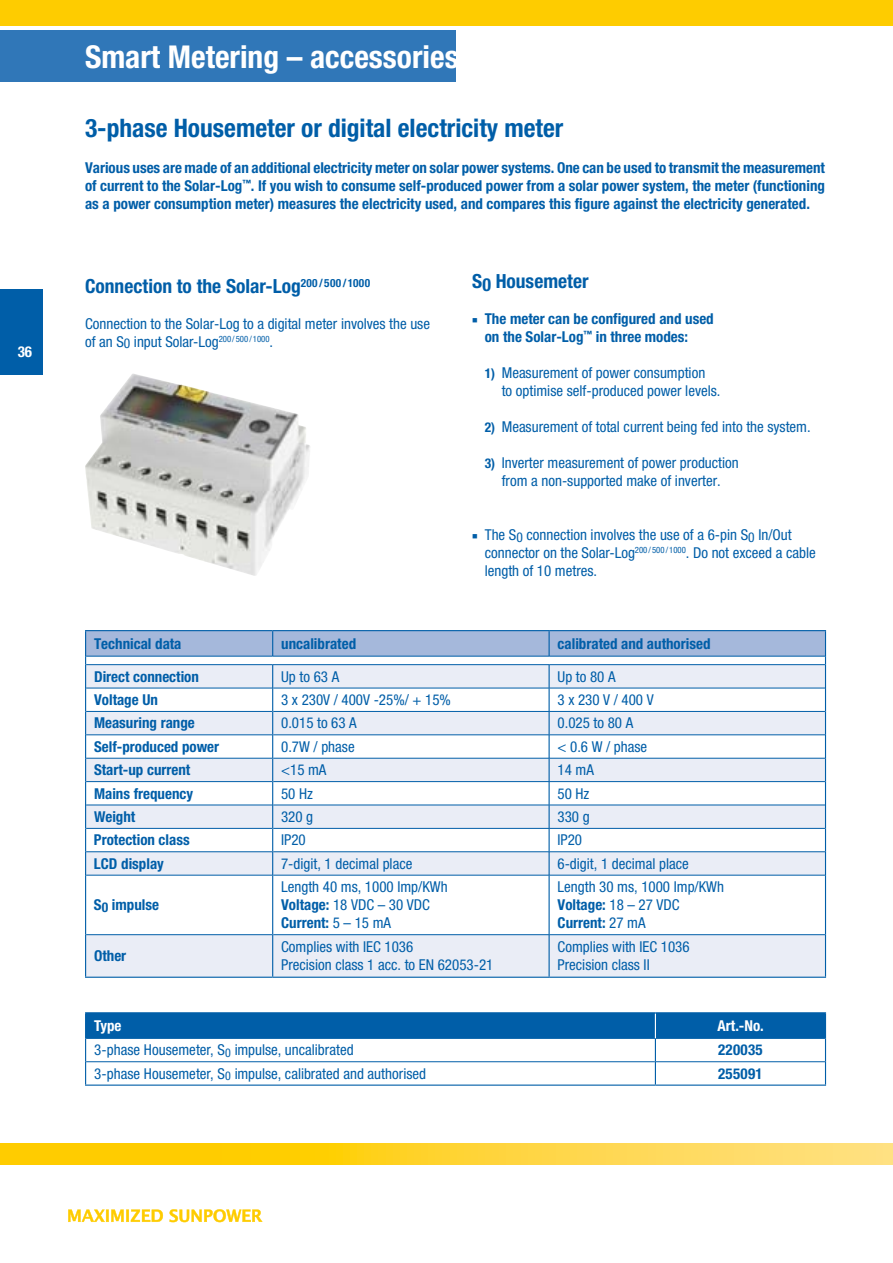
<style>
.page{position:relative;width:893px;height:1263px;background:#fff}
.page>*{position:absolute;margin:0;border:0;box-sizing:border-box;transform-origin:0 0}
.t1{font:700 condensed 31.5px "Helvetica Neue LT Pro";color:#fff}
.t2{font:700 condensed 25.5px "Helvetica Neue LT Pro";color:#005ea8}
.t3{font:700 condensed 19.5px "Helvetica Neue LT Pro";color:#005ea8}
.t4{font:condensed 15px/18px "Helvetica Neue LT Pro";color:#005ea8}
.t5{font:700 condensed 15px/18px "Helvetica Neue LT Pro";color:#005ea8;text-align:justify}
.t6{font:700 condensed 15px "Helvetica Neue LT Pro";color:#fff}
.s1{font-weight:700;font-size:13.5px}
.s2{font-weight:700}
</style>
<div class="page">
<div style="left:0;top:0;width:893px;height:26px;background:#fecc00"></div>
<svg style="left:68px;top:1209px;width:195px;height:13px"></svg>
<svg style="left:0;top:1144px;width:893px;height:20px;background:#ffd332"></svg>
<div style="left:0;top:289px;width:43px;height:85px;background:#005ea8"></div>
<div style="left:0;top:31px;width:455px;height:51px;background:#3077b8"></div>
<svg style="left:86px;top:876px;width:739px;height:101px"></svg>
<hr style="left:549px;top:875px;width:1px;height:59px;background:#005ea8">
<hr style="left:549px;top:935px;width:1px;height:42px;background:#005ea8">
<hr style="left:86px;top:875px;width:186px;height:1px;background:#005ea8">
<hr style="left:273px;top:875px;width:276px;height:1px;background:#005ea8">
<hr style="left:549px;top:875px;width:276px;height:1px;background:#005ea8">
<hr style="left:86px;top:934px;width:186px;height:1px;background:#005ea8">
<hr style="left:273px;top:934px;width:276px;height:1px;background:#005ea8">
<hr style="left:549px;top:934px;width:276px;height:1px;background:#005ea8">
<hr style="left:272px;top:875px;width:1px;height:60px;background:#005ea8">
<hr style="left:272px;top:935px;width:1px;height:42px;background:#005ea8">
<hr style="left:85px;top:630px;width:188px;height:1px;background:#005ea8">
<hr style="left:273px;top:630px;width:276px;height:1px;background:#005ea8">
<hr style="left:549px;top:630px;width:277px;height:1px;background:#005ea8">
<svg style="left:85px;top:631px;width:741px;height:244px"></svg>
<hr style="left:85px;top:875px;width:1px;height:60px;background:#005ea8">
<hr style="left:825px;top:875px;width:1px;height:60px;background:#005ea8">
<hr style="left:85px;top:935px;width:1px;height:42px;background:#005ea8">
<hr style="left:825px;top:935px;width:1px;height:42px;background:#005ea8">
<hr style="left:85px;top:977px;width:188px;height:1px;background:#005ea8">
<hr style="left:273px;top:977px;width:276px;height:1px;background:#005ea8">
<hr style="left:549px;top:977px;width:277px;height:1px;background:#005ea8">
<hr style="left:85px;top:1012px;width:570px;height:1px;background:#005ea8">
<hr style="left:655px;top:1012px;width:171px;height:1px;background:#005ea8">
<svg style="left:85px;top:1013px;width:741px;height:71px"></svg>
<hr style="left:85px;top:1084px;width:570px;height:2px;background:#005ea8">
<hr style="left:655px;top:1084px;width:171px;height:2px;background:#005ea8">
<img style="left:85px;top:374px;width:225px;height:202px">
<p class="t6" style="left:18px;top:343px;width:16px">36</p>
<h1 class="t1" style="left:85px;top:38px;width:375px">Smart Metering – accessories</h1>
<h2 class="t2" style="left:85px;top:113px;width:480px">3-phase Housemeter or digital electricity meter</h2>
<p class="t5" style="left:85px;top:159px;width:741px">Various uses are made of an additional electricity meter on solar power systems. One can be used to transmit the measurement of current to the Solar-Log<sup>™</sup>. If you wish to consume self-produced power from a solar power system, the meter (functioning as a power consumption meter) measures the electricity used, and compares this figure against the electricity generated.</p>
<h3 class="t3" style="left:85px;top:274px;width:287px">Connection to the Solar-Log<sup>200</sup> <sup>/</sup> <sup>500</sup> <sup>/</sup> <sup>1000</sup></h3>
<p class="t4" style="left:85px;top:314px;width:346px">Connection to the Solar-Log to a digital meter involves the use of an S<sub>0</sub> input Solar-Log<sup>200</sup> <sup>/</sup> <sup>500</sup> <sup>/</sup> <sup>1000</sup>.</p>
<h3 class="t3" style="left:472px;top:269px;width:118px">S<sub>0</sub> Housemeter</h3>
<p class="t5" style="left:485px;top:310px;width:230px;text-indent:-13px">■ The meter can be configured and used on the Solar-Log<sup>™</sup> in three modes:</p>
<p class="t4" style="left:502px;top:364px;width:220px;text-indent:-17px"><span class="s1">1)</span> Measurement of power consumption<br>to optimise self-produced power levels.</p>
<p class="t4" style="left:485px;top:418px;width:327px"><span class="s1">2)</span> Measurement of total current being fed into the system.</p>
<p class="t4" style="left:485px;top:454px;width:256px;text-align:center"><span class="s1">3)</span> Inverter measurement of power production from a non-supported make of inverter.</p>
<p class="t4" style="left:485px;top:526px;width:332px;text-indent:-13px">■ The S<sub>0</sub> connection involves the use of a 6-pin S<sub>0</sub> In/Out connector on the Solar-Log<sup>200</sup> <sup>/</sup> <sup>500</sup> <sup>/</sup> <sup>1000</sup>. Do not exceed a cable length of 10 metres.</p>
<p class="t5" style="left:94px;top:635px;width:89px">Technical data</p>
<p class="t5" style="left:281px;top:635px;width:76px">uncalibrated</p>
<p class="t5" style="left:558px;top:635px;width:154px">calibrated and authorised</p>
<p class="t5" style="left:94px;top:667px;width:106px">Direct connection</p>
<p class="t4" style="left:281px;top:667px;width:59px">Up to 63 A</p>
<p class="t4" style="left:558px;top:667px;width:59px">Up to 80 A</p>
<p class="t5" style="left:94px;top:691px;width:65px">Voltage Un</p>
<p class="t4" style="left:281px;top:691px;width:171px">3 x 230V / 400V -25%/ + 15%</p>
<p class="t4" style="left:558px;top:691px;width:98px">3 x 230 V / 400 V</p>
<p class="t5" style="left:94px;top:714px;width:102px">Measuring range</p>
<p class="t4" style="left:281px;top:714px;width:77px">0.015 to 63 A</p>
<p class="t4" style="left:558px;top:714px;width:77px">0.025 to 80 A</p>
<p class="t5" style="left:94px;top:738px;width:127px">Self-produced power</p>
<p class="t4" style="left:281px;top:737px;width:75px">0.7W / phase</p>
<p class="t4" style="left:558px;top:737px;width:91px">&lt; 0.6 W / phase</p>
<p class="t5" style="left:94px;top:761px;width:98px">Start-up current</p>
<p class="t4" style="left:281px;top:761px;width:47px">&lt;15 mA</p>
<p class="t4" style="left:557px;top:761px;width:38px">14 mA</p>
<p class="t5" style="left:94px;top:784px;width:101px">Mains frequency</p>
<p class="t4" style="left:281px;top:784px;width:33px">50 Hz</p>
<p class="t4" style="left:557px;top:784px;width:33px">50 Hz</p>
<p class="t5" style="left:94px;top:808px;width:43px">Weight</p>
<p class="t4" style="left:281px;top:807px;width:34px">320 g</p>
<p class="t4" style="left:557px;top:807px;width:34px">330 g</p>
<p class="t5" style="left:94px;top:831px;width:97px">Protection class</p>
<p class="t4" style="left:281px;top:831px;width:26px">IP20</p>
<p class="t4" style="left:557px;top:831px;width:26px">IP20</p>
<p class="t5" style="left:94px;top:854px;width:71px">LCD display</p>
<p class="t4" style="left:281px;top:854px;width:133px">7-digit, 1 decimal place</p>
<p class="t4" style="left:557px;top:854px;width:133px">6-digit, 1 decimal place</p>
<p class="t5" style="left:94px;top:896px;width:67px">S<sub>0</sub> impulse</p>
<p class="t4" style="left:281px;top:878px;width:168px">Length 40 ms, 1000 Imp/KWh<br><span class="s2">Voltage:</span> 18 VDC – 30 VDC<br><span class="s2">Current:</span> 5 – 15 mA</p>
<p class="t4" style="left:558px;top:878px;width:168px">Length 30 ms, 1000 Imp/KWh<br><span class="s2">Voltage:</span> 18 – 27 VDC<br><span class="s2">Current:</span> 27 mA</p>
<p class="t5" style="left:94px;top:947px;width:34px">Other</p>
<p class="t4" style="left:281px;top:938px;width:214px">Complies with IEC 1036<br>Precision class 1 acc. to EN 62053-21</p>
<p class="t4" style="left:558px;top:938px;width:134px">Complies with IEC 1036<br>Precision class II</p>
<p class="t6" style="left:94px;top:1017px;width:29px">Type</p>
<p class="t6" style="left:718px;top:1017px;width:48px">Art.-No.</p>
<p class="t4" style="left:94px;top:1041px;width:261px">3-phase Housemeter, S<sub>0</sub> impulse, uncalibrated</p>
<p class="t5" style="left:718px;top:1041px;width:46px">220035</p>
<p class="t4" style="left:94px;top:1064px;width:334px">3-phase Housemeter, S<sub>0</sub> impulse, calibrated and authorised</p>
<p class="t5" style="left:718px;top:1064px;width:46px">255091</p>
</div>
